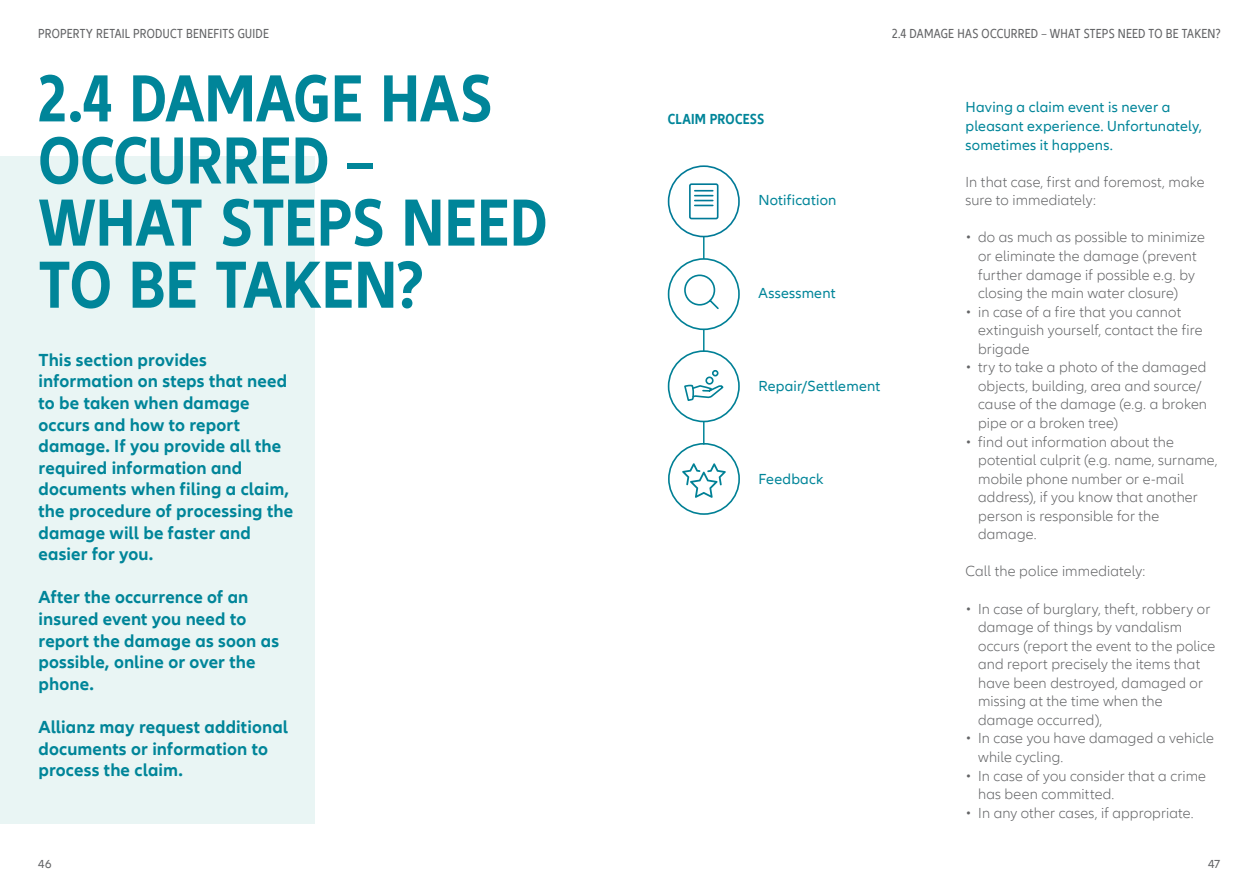
<style>
.page{position:relative;width:1259px;height:893px;background:#fff}
.page>*{position:absolute;margin:0;border:0;box-sizing:border-box;transform-origin:0 0}
.t1{font:700 condensed 69px/62.1px "Allianz Neo";color:#008599}
.t2{font:700 18px/21.6px "Allianz Neo";letter-spacing:.01em;color:#008599}
.t3{font:300 15px/18.6px "Allianz Neo";letter-spacing:.01em;color:#636466}
.t4{font:15px/18.6px "Allianz Neo";letter-spacing:.015em;color:#008599}
.t5{font:700 condensed 15px "Allianz Neo";letter-spacing:.015em;color:#008599}
.t6{font:condensed 13.5px "Allianz Neo";letter-spacing:.02em;color:#636466}
.t7{font:12px "Allianz Neo";color:#636466}
</style>
<div class="page">
<div style="left:0;top:156px;width:315px;height:668px;background:#e9f5f4"></div>
<svg style="left:703px;top:330px;width:1px;height:20px"></svg>
<svg style="left:703px;top:422px;width:1px;height:21px"></svg>
<svg style="left:668px;top:165px;width:72px;height:94px"></svg>
<div style="left:668px;top:258px;width:72px;height:72px;border:2px solid #008096;border-radius:50%"></div>
<svg style="left:684px;top:274px;width:35px;height:35px"></svg>
<div style="left:668px;top:350px;width:72px;height:72px;border:2px solid #008096;border-radius:50%"></div>
<svg style="left:683px;top:370px;width:41px;height:44px"></svg>
<div style="left:668px;top:443px;width:72px;height:72px;border:2px solid #008095;border-radius:50%"></div>
<svg style="left:682px;top:463px;width:44px;height:43px"></svg>
<p class="t6" style="left:38px;top:26px;width:232px">PROPERTY RETAIL PRODUCT BENEFITS GUIDE</p>
<p class="t6" style="left:892px;top:26px;width:330px">2.4 DAMAGE HAS OCCURRED – WHAT STEPS NEED TO BE TAKEN?</p>
<h1 class="t1" style="left:38px;top:69px;width:510px">2.4 DAMAGE HAS<br>OCCURRED –<br>WHAT STEPS NEED<br>TO BE TAKEN?</h1>
<p class="t2" style="left:38px;top:349px;width:256px">This section provides information on steps that need to be taken when damage occurs and how to report damage. If you provide all the required information and documents when filing a claim, the procedure of processing the damage will be faster and easier for you.</p>
<p class="t2" style="left:38px;top:587px;width:242px">After the occurrence of an insured event you need to report the damage as soon as possible, online or over the phone.</p>
<p class="t2" style="left:38px;top:716px;width:251px">Allianz may request additional documents or information to process the claim.</p>
<p class="t5" style="left:668px;top:110px;width:98px">CLAIM PROCESS</p>
<p class="t4" style="left:965px;top:99px;width:238px">Having a claim event is never a pleasant experience. Unfortunately, sometimes it happens.</p>
<p class="t3" style="left:965px;top:173px;width:240px">In that case, first and foremost, make sure to immediately:</p>
<p class="t3" style="left:978px;top:229px;width:228px;text-indent:-13px">• do as much as possible to minimize or eliminate the damage (prevent further damage if possible e.g. by closing the main water closure)</p>
<p class="t3" style="left:978px;top:303px;width:226px;text-indent:-13px">• in case of a fire that you cannot extinguish yourself, contact the fire brigade</p>
<p class="t3" style="left:978px;top:358px;width:230px;text-indent:-13px">• try to take a photo of the damaged objects, building, area and source/ cause of the damage (e.g. a broken pipe or a broken tree)</p>
<p class="t3" style="left:978px;top:433px;width:241px;text-indent:-13px">• find out information about the potential culprit (e.g. name, surname, mobile phone number or e-mail address), if you know that another person is responsible for the damage.</p>
<p class="t3" style="left:965px;top:563px;width:181px">Call the police immediately:</p>
<p class="t3" style="left:978px;top:600px;width:239px;text-indent:-13px">• In case of burglary, theft, robbery or damage of things by vandalism occurs (report the event to the police and report precisely the items that have been destroyed, damaged or missing at the time when the damage occurred),</p>
<p class="t3" style="left:978px;top:730px;width:237px;text-indent:-13px">• In case you have damaged a vehicle while cycling.</p>
<p class="t3" style="left:978px;top:767px;width:229px;text-indent:-13px">• In case of you consider that a crime has been committed.</p>
<p class="t3" style="left:965px;top:804px;width:230px">• In any other cases, if appropriate.</p>
<p class="t4" style="left:758px;top:191px;width:80px">Notification</p>
<p class="t4" style="left:758px;top:284px;width:79px">Assessment</p>
<p class="t4" style="left:758px;top:377px;width:123px">Repair/Settlement</p>
<p class="t4" style="left:758px;top:470px;width:67px">Feedback</p>
<p class="t7" style="left:38px;top:857px;width:15px">46</p>
<p class="t7" style="left:1208px;top:857px;width:14px">47</p>
</div>
